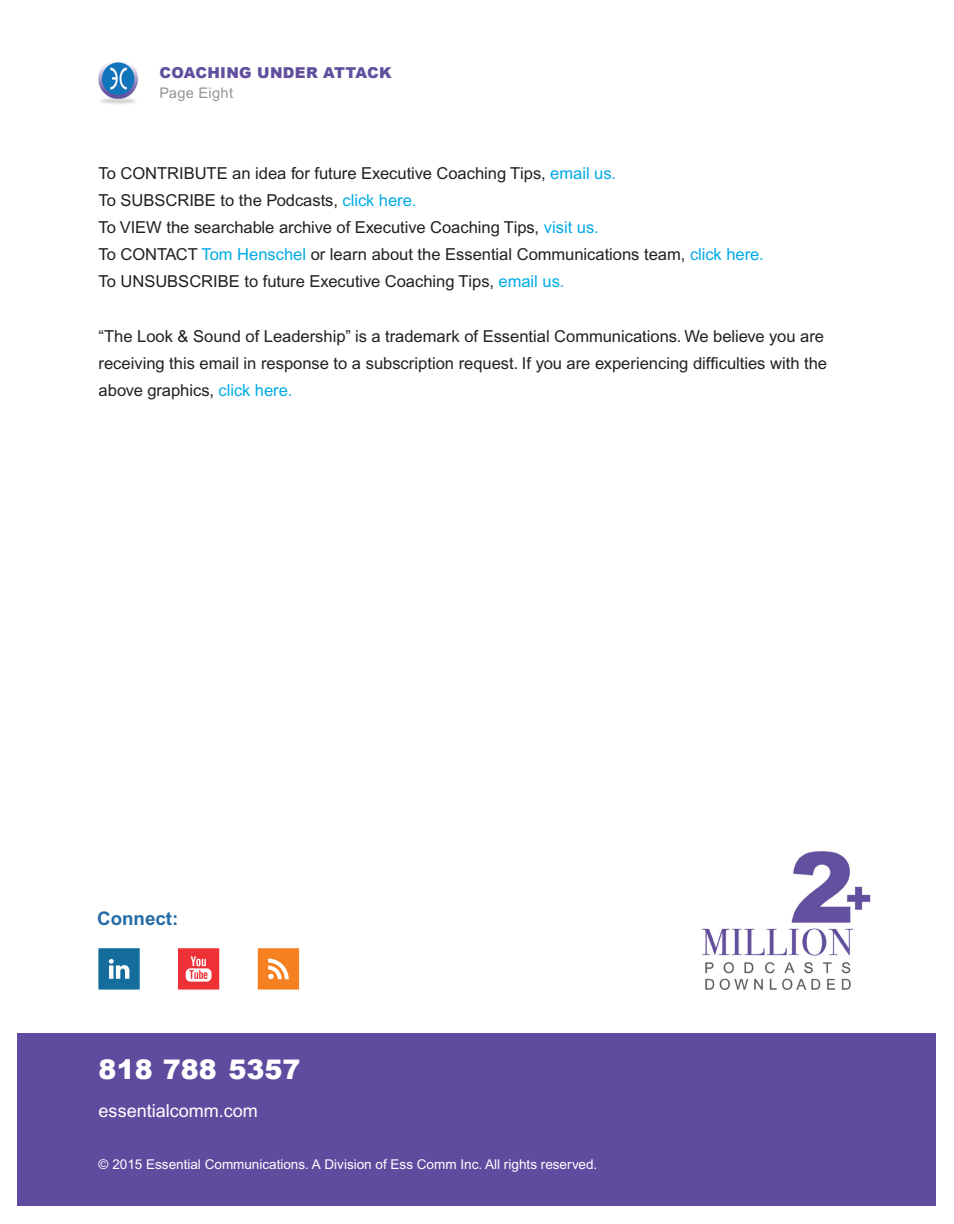
<style>
.page{position:relative;width:954px;height:1224px;background:#fff}
.page>*{position:absolute;margin:0;border:0;box-sizing:border-box;transform-origin:0 0}
.tabs_subs{font:900 27px "Arial";color:#fff}
.tabs_subs-2{font:700 18.75px "Arial";color:#236ba6}
.tabs_subs-3{font:18px "Arial";color:#fff}
.t1{font:16.5px/27px "Arial";color:#231f20}
.t2{font:900 15px "Arial";letter-spacing:.02em;color:#614f9e}
.t3{font:14.7px "Arial";letter-spacing:.02em;color:#939598}
.t4{font:13.5px "Arial";color:#fff}
.s1{color:#00abe5}
</style>
<div class="page">
<div style="left:18px;top:1033px;width:918px;height:173px;background:#5f4c9f"></div>
<svg style="left:98px;top:948px;width:42px;height:41px;background:#3581aa"></svg>
<svg style="left:258px;top:948px;width:41px;height:41px;background:#f6903e"></svg>
<svg style="left:178px;top:948px;width:41px;height:41px;background:#f1585c"></svg>
<img style="left:702px;top:851px;width:169px;height:139px">
<img style="left:98px;top:62px;width:40px;height:42px">
<p class="t2" style="left:159px;top:64px;width:234px">COACHING UNDER ATTACK</p>
<p class="t3" style="left:159px;top:84px;width:75px">Page Eight</p>
<p class="t1" style="left:99px;top:159px;width:518px">To CONTRIBUTE an idea for future Executive Coaching Tips, <span class="s1">email us.</span></p>
<p class="t1" style="left:99px;top:186px;width:319px">To SUBSCRIBE to the Podcasts, <span class="s1">click here.</span></p>
<p class="t1" style="left:99px;top:213px;width:501px">To VIEW the searchable archive of Executive Coaching Tips, <span class="s1">visit us.</span></p>
<p class="t1" style="left:99px;top:240px;width:666px">To CONTACT <span class="s1">Tom Henschel</span> or learn about the Essential Communications team, <span class="s1">click here.</span></p>
<p class="t1" style="left:99px;top:267px;width:467px">To UNSUBSCRIBE to future Executive Coaching Tips, <span class="s1">email us.</span></p>
<p class="t1" style="left:99px;top:323px;width:729px">“The Look &amp; Sound of Leadership” is a trademark of Essential Communications. We believe you are receiving this email in response to a subscription request. If you are experiencing difficulties with the above graphics, <span class="s1">click here.</span></p>
<p class="tabs_subs-2" style="left:97px;top:906px;width:83px">Connect:</p>
<p class="tabs_subs" style="left:99px;top:1053px;width:203px">818 788 5357</p>
<p class="tabs_subs-3" style="left:99px;top:1100px;width:161px">essentialcomm.com</p>
<p class="t4" style="left:99px;top:1155px;width:500px">© 2015 Essential Communications. A Division of Ess Comm Inc. All rights reserved.</p>
</div>
